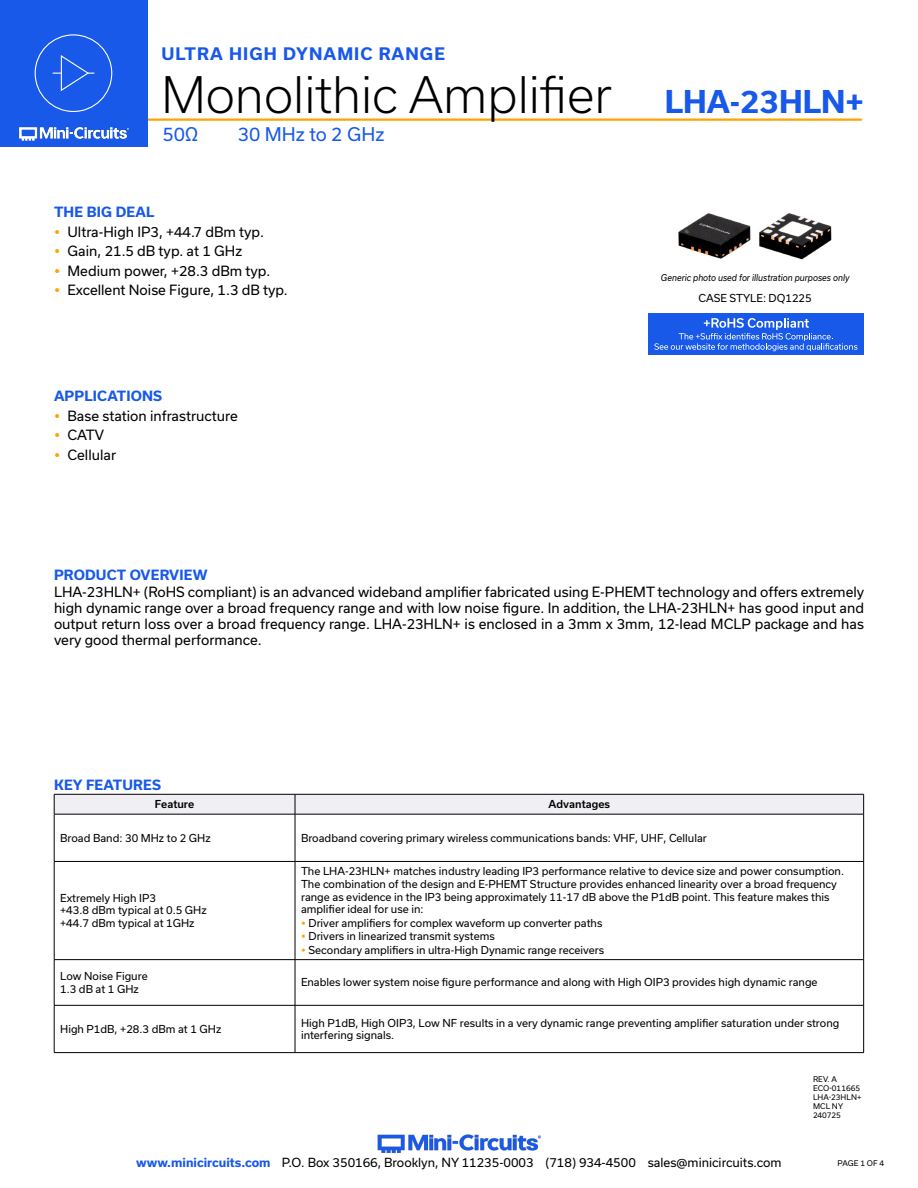
<style>
.page{position:relative;width:918px;height:1188px;background:#fff}
.page>*{position:absolute;margin:0;border:0;box-sizing:border-box;transform-origin:0 0}
.t1{font:300 48px "Usual";color:#000}
.t2{font:700 30px "Usual";color:#1859ea}
.t3{font:18px "Usual";color:#1859ea}
.t4{font:700 16.5px "Usual";letter-spacing:.065em;color:#1859ea}
.Regular_Copy{font:13.5px/16.2px "Usual";color:#000;text-align:justify}
.Blue_Headers{font:700 13.5px "Usual";letter-spacing:.015em;color:#1859ea}
.t5{font:12px "Usual";color:#000}
.Table_Body_Left_Justified{font:10.5px/12.6px "Usual";color:#000}
.Table_Header_Center{font:500 10.5px "Usual";color:#000}
.Case_style_text{font:10.5px "Usual";color:#000}
.Generic_photo_text{font:italic 9px "Usual";color:#000;scale:.9 1}
.Revision{font:7.5px "Usual";color:#000}
.s1{font-weight:700;color:#1859ea}
</style>
<div class="page">
<hr style="left:129px;top:118px;width:733px;height:3px;background:#ffa300">
<div style="left:0;top:0;width:147px;height:147px;background:#1859ea"></div>
<hr style="left:917px;top:0;width:1px;height:147px;background:#1859ea">
<img style="left:19px;top:126px;width:110px;height:15px">
<div style="left:35px;top:34px;width:77px;height:78px;border:1px solid #fff;border-radius:50%"></div>
<svg style="left:53px;top:55px;width:41px;height:36px"></svg>
<img style="left:377px;top:1134px;width:164px;height:19px">
<img style="left:678px;top:213px;width:154px;height:47px">
<svg style="left:54px;top:794px;width:810px;height:20px"></svg>
<hr style="left:54px;top:814px;width:241px;height:1px;background:#000">
<hr style="left:54px;top:814px;width:1px;height:47px;background:#000">
<hr style="left:295px;top:814px;width:569px;height:1px;background:#000">
<hr style="left:295px;top:814px;width:1px;height:47px;background:#000">
<hr style="left:863px;top:814px;width:1px;height:47px;background:#000">
<hr style="left:54px;top:861px;width:241px;height:1px;background:#000">
<hr style="left:54px;top:862px;width:1px;height:97px;background:#000">
<hr style="left:295px;top:861px;width:569px;height:1px;background:#000">
<hr style="left:295px;top:862px;width:1px;height:97px;background:#000">
<hr style="left:863px;top:862px;width:1px;height:97px;background:#000">
<hr style="left:54px;top:959px;width:241px;height:1px;background:#000">
<hr style="left:54px;top:960px;width:1px;height:45px;background:#000">
<hr style="left:295px;top:959px;width:569px;height:1px;background:#000">
<hr style="left:295px;top:960px;width:1px;height:45px;background:#000">
<hr style="left:863px;top:960px;width:1px;height:45px;background:#000">
<hr style="left:54px;top:1005px;width:241px;height:1px;background:#000">
<hr style="left:54px;top:1006px;width:1px;height:46px;background:#000">
<hr style="left:295px;top:1005px;width:569px;height:1px;background:#000">
<hr style="left:295px;top:1006px;width:1px;height:46px;background:#000">
<hr style="left:863px;top:1006px;width:1px;height:46px;background:#000">
<hr style="left:54px;top:1052px;width:241px;height:1px;background:#000">
<hr style="left:295px;top:1052px;width:569px;height:1px;background:#000">
<div style="left:648px;top:313px;width:215px;height:42px;background:#1859ea"></div>
<svg style="left:654px;top:318px;width:204px;height:33px"></svg>
<h3 class="t4" style="left:161px;top:45px;width:285px">ULTRA HIGH DYNAMIC RANGE</h3>
<h1 class="t1" style="left:161px;top:67px;width:452px">Monolithic Amplifier</h1>
<h3 class="t3" style="left:163px;top:124px;width:37px">50Ω</h3>
<h3 class="t3" style="left:238px;top:124px;width:148px">30 MHz to 2 GHz</h3>
<p class="Blue_Headers" style="left:54px;top:204px;width:102px">THE BIG DEAL</p>
<p class="Regular_Copy" style="left:68px;top:223px;width:198px">Ultra-High IP3, +44.7 dBm typ.</p>
<p class="Regular_Copy" style="left:68px;top:243px;width:176px">Gain, 21.5 dB typ. at 1 GHz</p>
<p class="Regular_Copy" style="left:68px;top:262px;width:204px">Medium power, +28.3 dBm typ.</p>
<p class="Regular_Copy" style="left:68px;top:282px;width:222px">Excellent Noise Figure, 1.3 dB typ.</p>
<p class="Blue_Headers" style="left:54px;top:388px;width:110px">APPLICATIONS</p>
<p class="Regular_Copy" style="left:68px;top:407px;width:172px">Base station infrastructure</p>
<p class="Regular_Copy" style="left:68px;top:427px;width:38px">CATV</p>
<p class="Regular_Copy" style="left:68px;top:446px;width:50px">Cellular</p>
<h2 class="t2" style="left:665px;top:84px;width:201px">LHA-23HLN+</h2>
<p class="Generic_photo_text" style="left:661px;top:272px;width:211px">Generic photo used for illustration purposes only</p>
<p class="Case_style_text" style="left:699px;top:292px;width:115px">CASE STYLE: DQ1225</p>
<p class="Blue_Headers" style="left:54px;top:568px;width:155px">PRODUCT OVERVIEW</p>
<p class="Regular_Copy" style="left:54px;top:583px;width:812px">LHA-23HLN+ (RoHS compliant) is an advanced wideband amplifier fabricated using E-PHEMT technology and offers extremely high dynamic range over a broad frequency range and with low noise figure. In addition, the LHA-23HLN+ has good input and output return loss over a broad frequency range. LHA-23HLN+ is enclosed in a 3mm x 3mm, 12-lead MCLP package and has very good thermal performance.</p>
<p class="Blue_Headers" style="left:54px;top:777px;width:108px">KEY FEATURES</p>
<p class="Table_Header_Center" style="left:155px;top:798px;width:41px">Feature</p>
<p class="Table_Header_Center" style="left:549px;top:798px;width:63px">Advantages</p>
<p class="Table_Body_Left_Justified" style="left:60px;top:832px;width:152px">Broad Band: 30 MHz to 2 GHz</p>
<p class="Table_Body_Left_Justified" style="left:301px;top:832px;width:407px">Broadband covering primary wireless communications bands: VHF, UHF, Cellular</p>
<p class="Table_Body_Left_Justified" style="left:60px;top:892px;width:97px">Extremely High IP3</p>
<p class="Table_Body_Left_Justified" style="left:60px;top:904px;width:148px">+43.8 dBm typical at 0.5 GHz</p>
<p class="Table_Body_Left_Justified" style="left:60px;top:917px;width:136px">+44.7 dBm typical at 1GHz</p>
<p class="Table_Body_Left_Justified" style="left:60px;top:970px;width:89px">Low Noise Figure</p>
<p class="Table_Body_Left_Justified" style="left:60px;top:982px;width:80px">1.3 dB at 1 GHz</p>
<p class="Table_Body_Left_Justified" style="left:301px;top:865px;width:545px">The LHA-23HLN+ matches industry leading IP3 performance relative to device size and power consumption.<br>The combination of the design and E-PHEMT Structure provides enhanced linearity over a broad frequency range as evidence in the IP3 being approximately 11-17 dB above the P1dB point. This feature makes this amplifier ideal for use in:</p>
<p class="Table_Body_Left_Justified" style="left:309px;top:916px;width:295px">Driver amplifiers for complex waveform up converter paths</p>
<p class="Table_Body_Left_Justified" style="left:309px;top:930px;width:188px">Drivers in linearized transmit systems</p>
<p class="Table_Body_Left_Justified" style="left:309px;top:943px;width:297px">Secondary amplifiers in ultra-High Dynamic range receivers</p>
<p class="Table_Body_Left_Justified" style="left:301px;top:976px;width:518px">Enables lower system noise figure performance and along with High OIP3 provides high dynamic range</p>
<p class="Table_Body_Left_Justified" style="left:60px;top:1023px;width:163px">High P1dB, +28.3 dBm at 1 GHz</p>
<p class="Table_Body_Left_Justified" style="left:301px;top:1016px;width:540px">High P1dB, High OIP3, Low NF results in a very dynamic range preventing amplifier saturation under strong interfering signals.</p>
<p class="Revision" style="left:813px;top:1075px;width:26px">REV. A</p>
<p class="Revision" style="left:813px;top:1084px;width:49px">ECO-011665</p>
<p class="Revision" style="left:813px;top:1093px;width:50px">LHA-23HLN+</p>
<p class="Revision" style="left:813px;top:1102px;width:32px">MCL NY</p>
<p class="Revision" style="left:813px;top:1111px;width:30px">240725</p>
<p class="t5" style="left:136px;top:1156px;width:647px"><span class="s1">www.minicircuits.com</span> P.O. Box 350166, Brooklyn, NY 11235-0003 (718) 934-4500 sales@minicircuits.com</p>
<p class="Revision" style="left:838px;top:1159px;width:48px">PAGE 1 OF 4</p>
</div>
